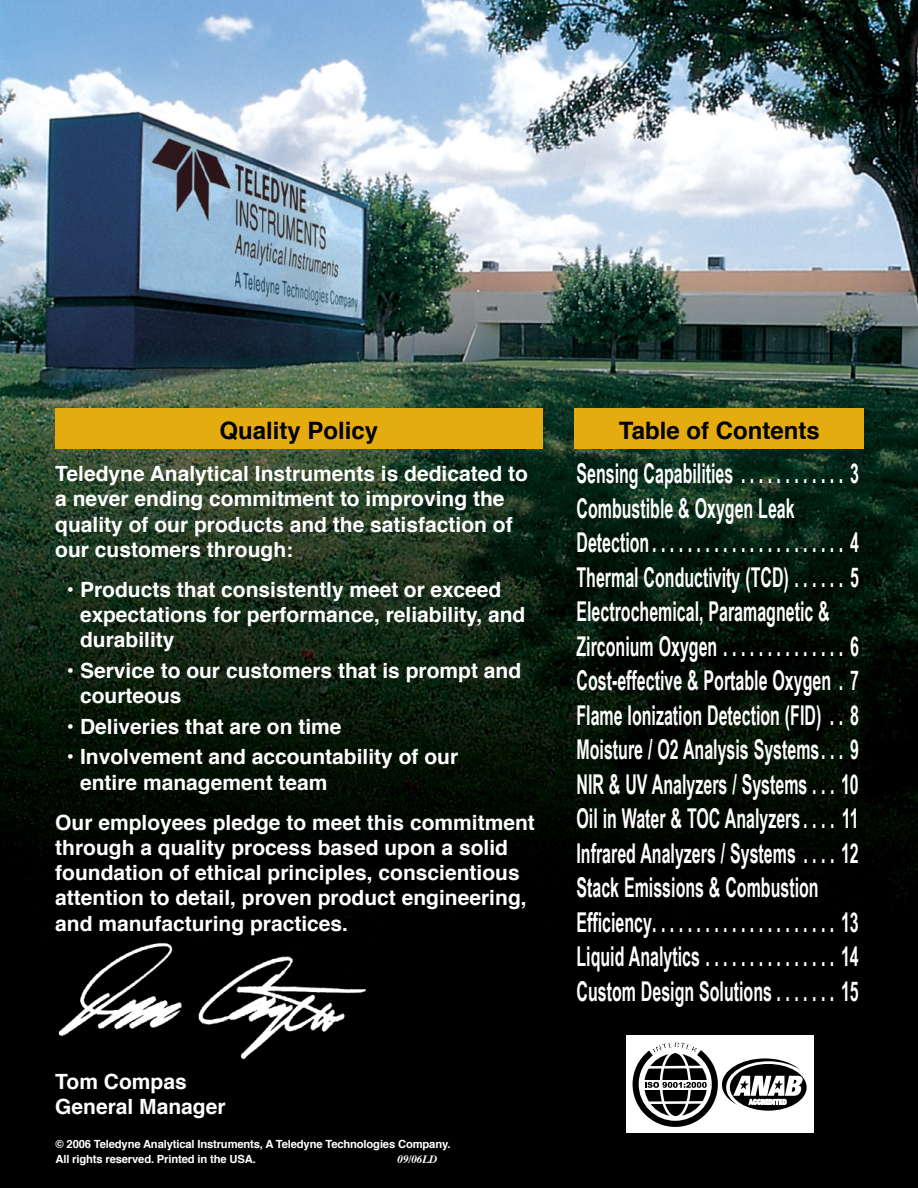
<style>
.page{position:relative;width:918px;height:1188px;background:#fff}
.page>*{position:absolute;margin:0;border:0;box-sizing:border-box;transform-origin:0 0}
.t1{font:700 27.3px/34.5px "Arial Narrow";color:#fff;scale:.71 1}
.t2{font:700 24px "Helvetica";color:#000}
.t3{font:700 21px/25.2px "Helvetica";color:#fff}
.t4{font:700 11.25px/15px "Helvetica";letter-spacing:-.015em;color:#fff}
.t5{font:italic 700 11.25px "Times";letter-spacing:-.015em;color:#fff}
</style>
<div class="page">
<img style="left:0;top:0;width:918px;height:1188px">
<div style="left:55px;top:408px;width:488px;height:41px;background:#e5ac10"></div>
<div style="left:575px;top:408px;width:289px;height:40px;background:#e5ac10"></div>
<img style="left:54px;top:938px;width:314px;height:126px">
<div style="left:626px;top:1036px;width:188px;height:97px;background:#fff"></div>
<svg style="left:633px;top:1042px;width:170px;height:85px"></svg>
<p class="t2" style="left:220px;top:409px;width:160px">Quality Policy</p>
<p class="t2" style="left:619px;top:409px;width:202px">Table of Contents</p>
<p class="t3" style="left:55px;top:460px;width:474px">Teledyne Analytical Instruments is dedicated to a never ending commitment to improving the quality of our products and the satisfaction of our customers through:</p>
<p class="t3" style="left:80px;top:576px;width:447px;text-indent:-13px">• Products that consistently meet or exceed expectations for performance, reliability, and durability</p>
<p class="t3" style="left:80px;top:657px;width:443px;text-indent:-13px">• Service to our customers that is prompt and courteous</p>
<p class="t3" style="left:67px;top:713px;width:276px">• Deliveries that are on time</p>
<p class="t3" style="left:80px;top:743px;width:380px;text-indent:-13px">• Involvement and accountability of our entire management team</p>
<p class="t3" style="left:55px;top:809px;width:481px">Our employees pledge to meet this commitment through a quality process based upon a solid foundation of ethical principles, conscientious attention to detail, proven product engineering, and manufacturing practices.</p>
<p class="t3" style="left:55px;top:1068px;width:172px">Tom Compas<br>General Manager</p>
<p class="t4" style="left:56px;top:1136px;width:396px">© 2006 Teledyne Analytical Instruments, A Teledyne Technologies Company.<br>All rights reserved. Printed in the USA.</p>
<p class="t5" style="left:398px;top:1148px;width:41px">09/06LD</p>
<p class="t1" style="left:577px;top:456px;width:399px">Sensing Capabilities . . . . . . . . . . . . 3<br>Combustible &amp; Oxygen Leak Detection ...................... 4<br>Thermal Conductivity (TCD) . . . . . . 5<br>Electrochemical, Paramagnetic &amp; Zirconium Oxygen .............. 6<br>Cost-effective &amp; Portable Oxygen . 7<br>Flame Ionization Detection (FID) . . 8<br>Moisture / O2 Analysis Systems . . . 9<br>NIR &amp; UV Analyzers / Systems . . . 10<br>Oil in Water &amp; TOC Analyzers . . . . 11<br>Infrared Analyzers / Systems . . . . 12<br>Stack Emissions &amp; Combustion Efficiency ..................... 13<br>Liquid Analytics ............... 14<br>Custom Design Solutions . . . . . . . 15</p>
</div>
